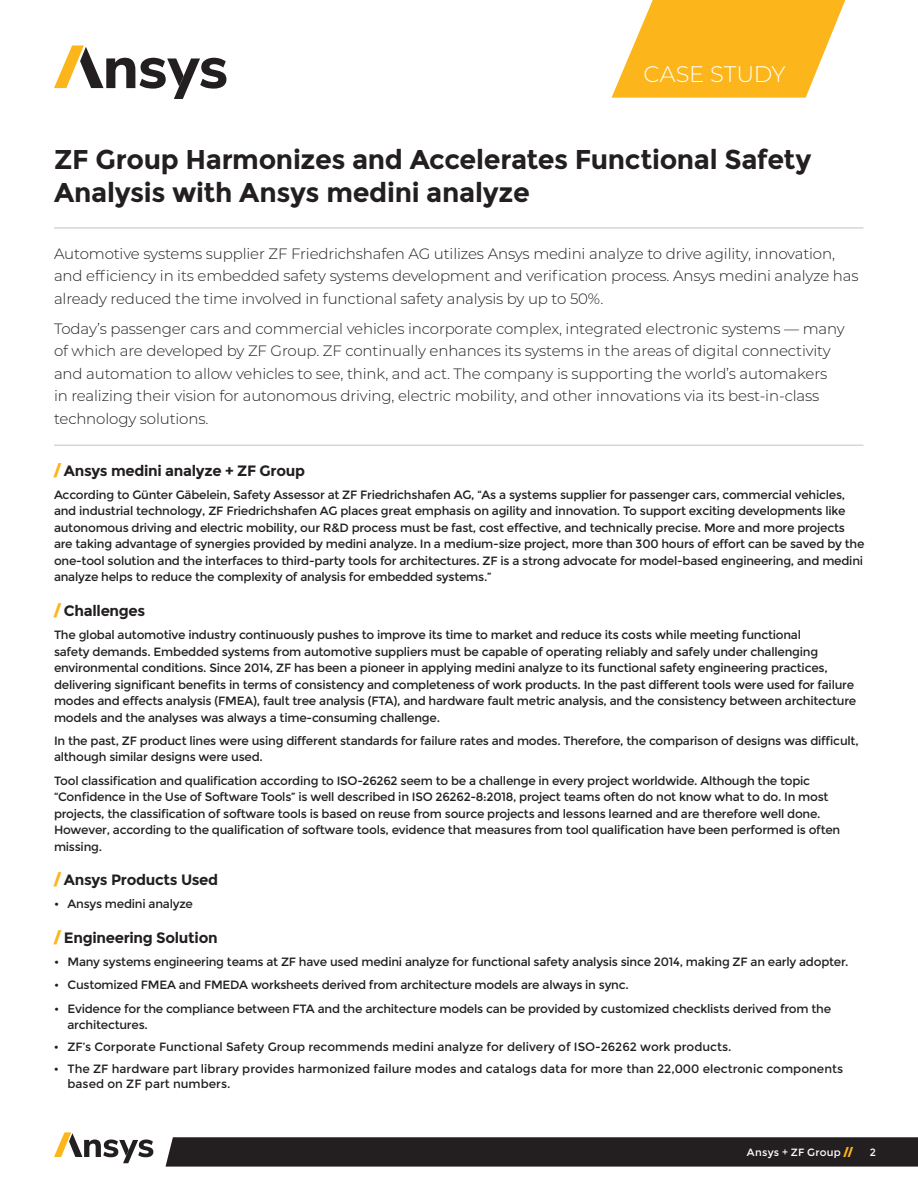
<style>
.page{position:relative;width:918px;height:1188px;background:#fff}
.page>*{position:absolute;margin:0;border:0;box-sizing:border-box;transform-origin:0 0}
.t1{font:700 27.15px/32.5px "Montserrat";letter-spacing:-.01em;color:#231f20}
.t2{font:300 22.5px "Montserrat";letter-spacing:-.005em;color:#fff}
.t3{font:300 15px/22.5px "Montserrat";letter-spacing:-.01em;color:#231f20}
.t4{font:700 15px "Montserrat";letter-spacing:-.02em;color:#231f20}
.t5{font:12px/16.5px "Montserrat";letter-spacing:-.02em;color:#231f20}
.t6{font:12px/15px "Montserrat";color:#231f20}
.t7{font:10.5px "Montserrat";letter-spacing:.02em;color:#fff}
.s1{font-weight:900;color:#fcb61c}
</style>
<div class="page">
<svg style="left:166px;top:1137px;width:752px;height:30px;background:#282425"></svg>
<svg style="left:54px;top:1132px;width:99px;height:31px"></svg>
<svg style="left:54px;top:45px;width:172px;height:54px"></svg>
<svg style="left:612px;top:0;width:233px;height:98px"></svg>
<hr style="left:54px;top:445px;width:810px;height:1px;background:#d9d7d5">
<hr style="left:54px;top:227px;width:810px;height:2px;background:#d9d7d5">
<h2 class="t2" style="left:644px;top:59px;width:143px">CASE STUDY</h2>
<h1 class="t1" style="left:54px;top:143px;width:759px">ZF Group Harmonizes and Accelerates Functional Safety<br>Analysis with Ansys medini analyze</h1>
<p class="t3" style="left:54px;top:242px;width:806px">Automotive systems supplier ZF Friedrichshafen AG utilizes Ansys medini analyze to drive agility, innovation, and efficiency in its embedded safety systems development and verification process. Ansys medini analyze has already reduced the time involved in functional safety analysis by up to 50%.</p>
<p class="t3" style="left:54px;top:317px;width:792px">Today’s passenger cars and commercial vehicles incorporate complex, integrated electronic systems — many of which are developed by ZF Group. ZF continually enhances its systems in the areas of digital connectivity and automation to allow vehicles to see, think, and act. The company is supporting the world’s automakers in realizing their vision for autonomous driving, electric mobility, and other innovations via its best-in-class technology solutions.</p>
<p class="t4" style="left:54px;top:461px;width:253px"><span class="s1">/</span> Ansys medini analyze + ZF Group</p>
<p class="t5" style="left:54px;top:487px;width:812px">According to Günter Gäbelein, Safety Assessor at ZF Friedrichshafen AG, “As a systems supplier for passenger cars, commercial vehicles, and industrial technology, ZF Friedrichshafen AG places great emphasis on agility and innovation. To support exciting developments like autonomous driving and electric mobility, our R&amp;D process must be fast, cost effective, and technically precise. More and more projects are taking advantage of synergies provided by medini analyze. In a medium-size project, more than 300 hours of effort can be saved by the one-tool solution and the interfaces to third-party tools for architectures. ZF is a strong advocate for model-based engineering, and medini analyze helps to reduce the complexity of analysis for embedded systems.”</p>
<p class="t4" style="left:54px;top:602px;width:93px"><span class="s1">/</span> Challenges</p>
<p class="t5" style="left:54px;top:627px;width:804px">The global automotive industry continuously pushes to improve its time to market and reduce its costs while meeting functional<br>safety demands. Embedded systems from automotive suppliers must be capable of operating reliably and safely under challenging environmental conditions. Since 2014, ZF has been a pioneer in applying medini analyze to its functional safety engineering practices, delivering significant benefits in terms of consistency and completeness of work products. In the past different tools were used for failure modes and effects analysis (FMEA), fault tree analysis (FTA), and hardware fault metric analysis, and the consistency between architecture models and the analyses was always a time-consuming challenge.</p>
<p class="t5" style="left:54px;top:733px;width:806px">In the past, ZF product lines were using different standards for failure rates and modes. Therefore, the comparison of designs was difficult, although similar designs were used.</p>
<p class="t5" style="left:54px;top:772px;width:788px">Tool classification and qualification according to ISO-26262 seem to be a challenge in every project worldwide. Although the topic “Confidence in the Use of Software Tools” is well described in ISO 26262-8:2018, project teams often do not know what to do. In most projects, the classification of software tools is based on reuse from source projects and lessons learned and are therefore well done.<br>However, according to the qualification of software tools, evidence that measures from tool qualification have been performed is often missing.</p>
<p class="t4" style="left:54px;top:871px;width:166px"><span class="s1">/</span> Ansys Products Used</p>
<p class="t5" style="left:54px;top:896px;width:141px">• Ansys medini analyze</p>
<p class="t4" style="left:54px;top:929px;width:165px"><span class="s1">/</span> Engineering Solution</p>
<p class="t5" style="left:54px;top:954px;width:796px">• Many systems engineering teams at ZF have used medini analyze for functional safety analysis since 2014, making ZF an early adopter.</p>
<p class="t5" style="left:54px;top:977px;width:576px">• Customized FMEA and FMEDA worksheets derived from architecture models are always in sync.</p>
<p class="t5" style="left:67px;top:1000px;width:765px;text-indent:-13px">• Evidence for the compliance between FTA and the architecture models can be provided by customized checklists derived from the architectures.</p>
<p class="t6" style="left:54px;top:1039px;width:679px">• ZF’s Corporate Functional Safety Group recommends medini analyze for delivery of ISO-26262 work products.</p>
<p class="t6" style="left:67px;top:1061px;width:777px;text-indent:-14px">• The ZF hardware part library provides harmonized failure modes and catalogs data for more than 22,000 electronic components based on ZF part numbers.</p>
<p class="t7" style="left:747px;top:1146px;width:107px">Ansys + ZF Group <span class="s1">//</span></p>
<p class="t7" style="left:870px;top:1146px;width:8px">2</p>
</div>
